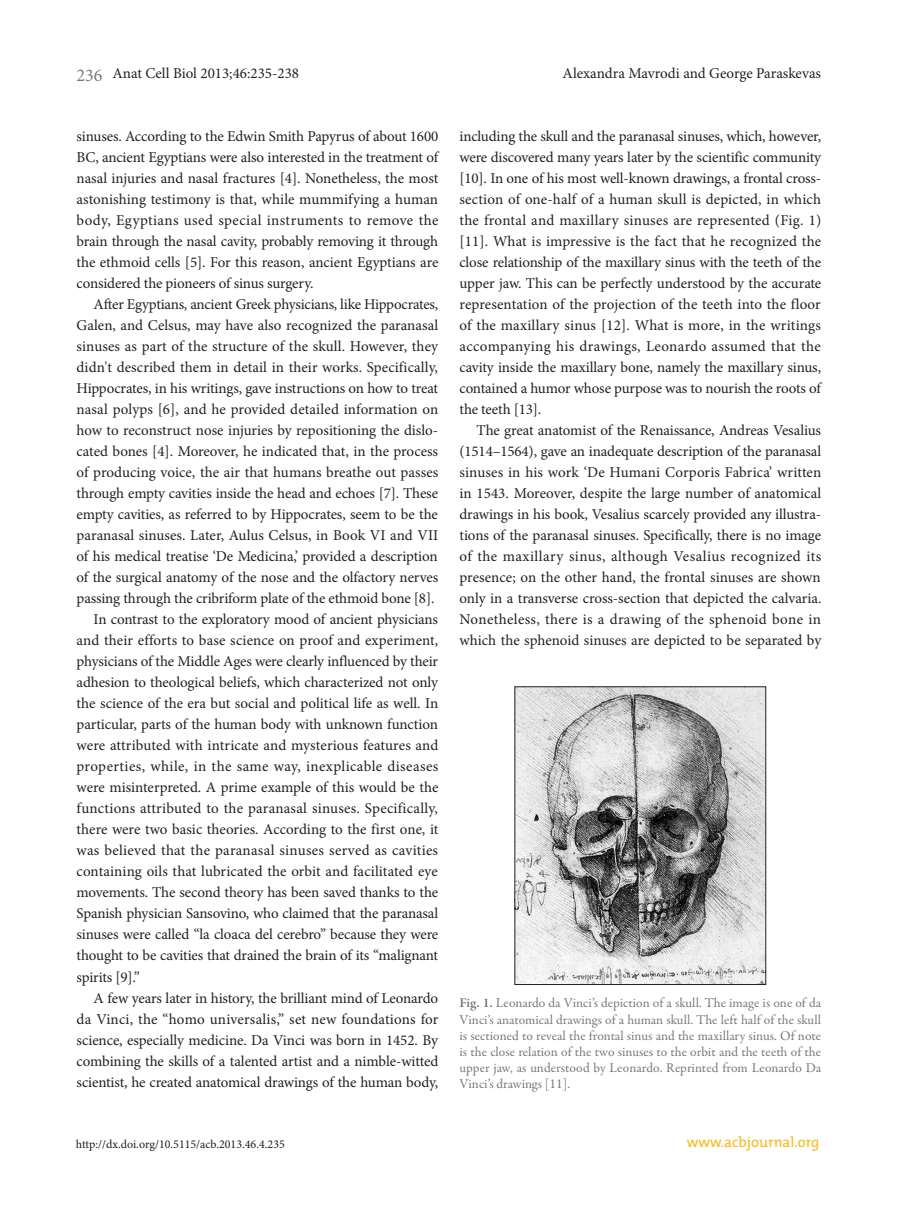
<style>
.page{position:relative;width:919px;height:1217px;background:#fff}
.page>*{position:absolute;margin:0;border:0;box-sizing:border-box;transform-origin:0 0}
.t1{font:18px "Minion Pro";color:#76787b}
.본문{font:15px/21px "Minion Pro";letter-spacing:-.005em;color:#231f20;text-align:justify}
.t2{font:14.7px "The Mix";color:#fcb814}
.캡션{font:13.5px/16.2px "Garamond Premr Pro";color:#76787b;text-align:justify}
.t3{font:12px "Minion Pro";color:#231f20}
.s1{font-weight:600}
</style>
<div class="page">
<img style="left:516px;top:688px;width:248px;height:294px">
<div style="left:514px;top:686px;width:252px;height:298px;border:1px solid #231f20"></div>
<p class="t1" style="left:77px;top:63px;width:27px">236</p>
<p class="본문" style="left:113px;top:63px;width:188px">Anat Cell Biol 2013;46:235-238</p>
<p class="본문" style="left:562px;top:63px;width:260px">Alexandra Mavrodi and George Paraskevas</p>
<p class="본문" style="left:77px;top:126px;width:363px">sinuses. According to the Edwin Smith Papyrus of about 1600<br>BC, ancient Egyptians were also interested in the treatment of nasal injuries and nasal fractures [4]. Nonetheless, the most astonishing testimony is that, while mummifying a human body, Egyptians used special instruments to remove the brain through the nasal cavity, probably removing it through the ethmoid cells [5]. For this reason, ancient Egyptians are considered the pioneers of sinus surgery.</p>
<p class="본문" style="left:77px;top:294px;width:363px;text-align:left;text-indent:17px">After Egyptians, ancient Greek physicians, like Hippocrates, Galen, and Celsus, may have also recognized the paranasal sinuses as part of the structure of the skull. However, they didn't described them in detail in their works. Specifically, Hippocrates, in his writings, gave instructions on how to treat nasal polyps [6], and he provided detailed information on how to reconstruct nose injuries by repositioning the dislo&shy;cated bones [4]. Moreover, he indicated that, in the process of producing voice, the air that humans breathe out passes through empty cavities inside the head and echoes [7]. These empty cavities, as referred to by Hippocrates, seem to be the paranasal sinuses. Later, Aulus Celsus, in Book VI and VII of his medical treatise ‘De Medicina,’ provided a description of the surgical anatomy of the nose and the olfactory nerves passing through the cribriform plate of the ethmoid bone [8].</p>
<p class="본문" style="left:77px;top:609px;width:363px;text-indent:17px">In contrast to the exploratory mood of ancient physicians and their efforts to base science on proof and experiment, physicians of the Middle Ages were clearly influenced by their adhesion to theological beliefs, which characterized not only the science of the era but social and political life as well. In particular, parts of the human body with unknown function were attributed with intricate and mysterious features and properties, while, in the same way, inexplicable diseases were misinterpreted. A prime example of this would be the functions attributed to the paranasal sinuses. Specifically, there were two basic theories. According to the first one, it was believed that the paranasal sinuses served as cavities containing oils that lubricated the orbit and facilitated eye movements. The second theory has been saved thanks to the Spanish physician Sansovino, who claimed that the paranasal sinuses were called “la cloaca del cerebro” because they were thought to be cavities that drained the brain of its “malignant spirits [9].”</p>
<p class="본문" style="left:77px;top:987px;width:363px;text-indent:17px">A few years later in history, the brilliant mind of Leonardo da Vinci, the “homo universalis,” set new foundations for science, especially medicine. Da Vinci was born in 1452. By combining the skills of a talented artist and a nimble-witted scientist, he created anatomical drawings of the human body,</p>
<p class="본문" style="left:459px;top:126px;width:363px">including the skull and the paranasal sinuses, which, however, were discovered many years later by the scientific community [10]. In one of his most well-known drawings, a frontal cross&shy;section of one-half of a human skull is depicted, in which the frontal and maxillary sinuses are represented (Fig. 1) [11]. What is impressive is the fact that he recognized the close relationship of the maxillary sinus with the teeth of the upper jaw. This can be perfectly understood by the accurate representation of the projection of the teeth into the floor of the maxillary sinus [12]. What is more, in the writings accompanying his drawings, Leonardo assumed that the cavity inside the maxillary bone, namely the maxillary sinus, contained a humor whose purpose was to nourish the roots of the teeth [13].</p>
<p class="본문" style="left:459px;top:420px;width:363px;text-align:left;text-indent:17px">The great anatomist of the Renaissance, Andreas Vesalius (1514–1564), gave an inadequate description of the paranasal sinuses in his work ‘De Humani Corporis Fabrica’ written in 1543. Moreover, despite the large number of anatomical drawings in his book, Vesalius scarcely provided any illustra&shy;tions of the paranasal sinuses. Specifically, there is no image of the maxillary sinus, although Vesalius recognized its presence; on the other hand, the frontal sinuses are shown only in a transverse cross-section that depicted the calvaria.<br>Nonetheless, there is a drawing of the sphenoid bone in which the sphenoid sinuses are depicted to be separated by</p>
<p class="캡션" style="left:459px;top:994px;width:363px"><span class="s1">Fig. 1.</span> Leonardo da Vinci’s depiction of a skull. The image is one of da Vinci’s anatomical drawings of a human skull. The left half of the skull is sectioned to reveal the frontal sinus and the maxillary sinus. Of note is the close relation of the two sinuses to the orbit and the teeth of the upper jaw, as understood by Leonardo. Reprinted from Leonardo Da Vinci’s drawings [11].</p>
<p class="t3" style="left:76px;top:1135px;width:210px">http://dx.doi.org/10.5115/acb.2013.46.4.235</p>
<p class="t2" style="left:686px;top:1129px;width:134px">www.acbjournal.org</p>
</div>
